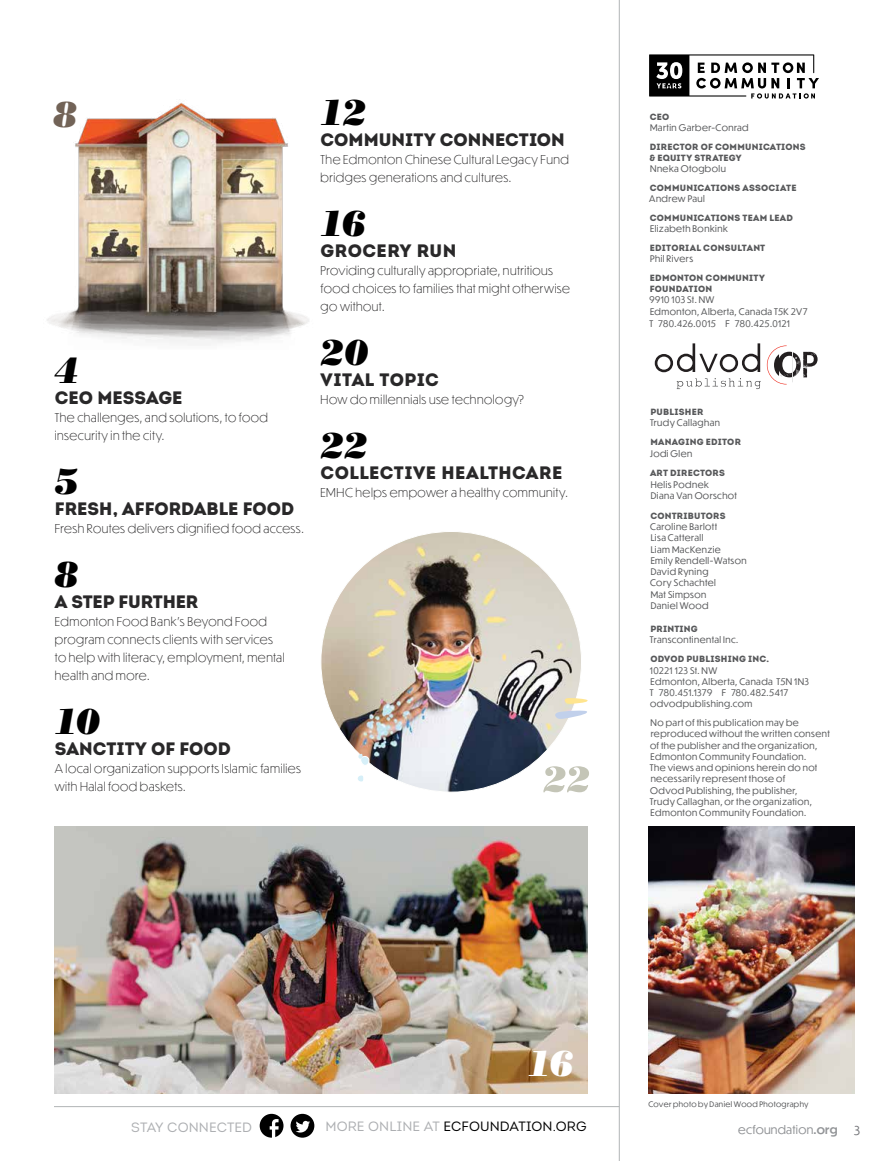
<style>
.page{position:relative;width:891px;height:1161px;background:#fff}
.page>*{position:absolute;margin:0;border:0;box-sizing:border-box;transform-origin:0 0}
.t1{font:italic 36px "Bodoni Poster";letter-spacing:-.055em;color:#000}
.t2{font:italic 36px "Bodoni Poster";color:#fff}
.t3{font:italic 36px "Bodoni Poster";color:#726357}
.t4{font:900 18px "Intro";color:#292829}
.t5{font:900 18px "Intro";letter-spacing:.025em;color:#292829}
.t6{font:900 18px "Intro";letter-spacing:.02em;color:#292829}
.t7{font:13.5px "Intro Regular Caps";letter-spacing:.01em;color:#000}
.t8{font:13.5px "Intro Regular Caps";letter-spacing:.005em;color:#adafb2}
.t9{font:300 12px/18px "Dunbar Tall";letter-spacing:.04em;color:#292829}
.t10{font:12px "Dunbar Tall";color:#76777b}
.t11{font:11.55px "Dunbar Tall";letter-spacing:.025em;color:#939598}
.t12{font:9px/11.2px "Dunbar Tall";letter-spacing:.05em;color:#58595b}
.t13{font:900 9px/11.2px "Intro";letter-spacing:.025em;color:#58595b}
.t14{font:7.5px "Dunbar Tall";letter-spacing:.045em;color:#58595b}
.s1{color:#adafb2}
.s2{font-weight:500}
</style>
<div class="page">
<img style="left:47px;top:102px;width:262px;height:243px">
<img style="left:54px;top:827px;width:533px;height:267px">
<hr style="left:619px;top:0;width:1px;height:1161px;background:#b1b4b6">
<hr style="left:54px;top:1106px;width:565px;height:1px;background:#b1b4b6">
<svg style="left:655px;top:343px;width:105px;height:29px"></svg>
<svg style="left:677px;top:378px;width:84px;height:11px"></svg>
<svg style="left:767px;top:345px;width:51px;height:40px"></svg>
<div style="left:291px;top:1114px;width:23px;height:24px;background:#000;border-radius:50%"></div>
<svg style="left:296px;top:1121px;width:14px;height:12px"></svg>
<div style="left:260px;top:1114px;width:24px;height:24px;background:#000;border-radius:50%"></div>
<svg style="left:270px;top:1119px;width:9px;height:19px"></svg>
<svg style="left:649px;top:54px;width:170px;height:45px"></svg>
<img style="left:649px;top:827px;width:206px;height:267px">
<img style="left:321px;top:531px;width:261px;height:261px;border-radius:130px">
<svg style="left:554px;top:710px;width:33px;height:10px"></svg>
<svg style="left:564px;top:698px;width:24px;height:6px"></svg>
<div style="left:361px;top:756px;width:8px;height:10px;background:#d6eff8;border-radius:4px"></div>
<div style="left:360px;top:756px;width:9px;height:10px;border:1px solid #fff;border-radius:4px"></div>
<svg style="left:358px;top:776px;width:5px;height:5px"></svg>
<svg style="left:358px;top:754px;width:5px;height:5px"></svg>
<svg style="left:543px;top:766px;width:46px;height:26px"></svg>
<h1 class="t3" style="left:53px;top:92px;width:26px">8</h1>
<h1 class="t1" style="left:55px;top:349px;width:26px">4</h1>
<h2 class="t4" style="left:55px;top:386px;width:129px">CEO MESSAGE</h2>
<h3 class="t9" style="left:55px;top:408px;width:215px">The challenges, and solutions, to food insecurity in the city.</h3>
<h1 class="t1" style="left:55px;top:460px;width:26px">5</h1>
<h2 class="t4" style="left:55px;top:497px;width:241px">FRESH, AFFORDABLE FOOD</h2>
<h3 class="t9" style="left:55px;top:519px;width:250px">Fresh Routes delivers dignified food access.</h3>
<h1 class="t1" style="left:55px;top:553px;width:26px">8</h1>
<h2 class="t4" style="left:55px;top:590px;width:145px">A STEP FURTHER</h2>
<h3 class="t9" style="left:55px;top:612px;width:231px">Edmonton Food Bank’s Beyond Food program connects clients with services to help with literacy, employment, mental health and more.</h3>
<h1 class="t1" style="left:55px;top:700px;width:47px">10</h1>
<h2 class="t4" style="left:55px;top:737px;width:178px">SANCTITY OF FOOD</h2>
<h3 class="t9" style="left:55px;top:759px;width:248px">A local organization supports Islamic families with Halal food baskets.</h3>
<h1 class="t1" style="left:321px;top:91px;width:48px">12</h1>
<h2 class="t4" style="left:321px;top:128px;width:246px">COMMUNITY CONNECTION</h2>
<h3 class="t9" style="left:321px;top:150px;width:250px">The Edmonton Chinese Cultural Legacy Fund bridges generations and cultures.</h3>
<h1 class="t1" style="left:321px;top:202px;width:47px">16</h1>
<h2 class="t5" style="left:321px;top:239px;width:137px">GROCERY RUN</h2>
<h3 class="t9" style="left:321px;top:261px;width:251px">Providing culturally appropriate, nutritious food choices to families that might otherwise go without.</h3>
<h1 class="t1" style="left:321px;top:331px;width:50px">20</h1>
<h2 class="t6" style="left:321px;top:368px;width:120px">VITAL TOPIC</h2>
<h3 class="t9" style="left:321px;top:390px;width:205px">How do millennials use technology?</h3>
<h1 class="t1" style="left:321px;top:424px;width:49px">22</h1>
<h2 class="t5" style="left:321px;top:461px;width:243px">COLLECTIVE HEALTHCARE</h2>
<h3 class="t9" style="left:321px;top:483px;width:249px">EMHC helps empower a healthy community.</h3>
<p class="t13" style="left:650px;top:111px;width:21px">CEO</p>
<p class="t12" style="left:650px;top:122px;width:100px">Martin Garber-Conrad</p>
<p class="t13" style="left:649px;top:141px;width:158px">DIRECTOR OF COMMUNICATIONS &amp; EQUITY STRATEGY</p>
<p class="t12" style="left:650px;top:163px;width:77px">Nneka Otogbolu</p>
<p class="t13" style="left:650px;top:182px;width:148px">COMMUNICATIONS ASSOCIATE</p>
<p class="t12" style="left:649px;top:193px;width:57px">Andrew Paul</p>
<p class="t13" style="left:650px;top:212px;width:145px">COMMUNICATIONS TEAM LEAD</p>
<p class="t12" style="left:650px;top:223px;width:79px">Elizabeth Bonkink</p>
<p class="t13" style="left:650px;top:242px;width:117px">EDITORIAL CONSULTANT</p>
<p class="t12" style="left:650px;top:253px;width:45px">Phil Rivers</p>
<p class="t13" style="left:650px;top:272px;width:116px">EDMONTON COMMUNITY<br>FOUNDATION</p>
<p class="t12" style="left:649px;top:294px;width:160px">9910 103 St. NW<br>Edmonton, Alberta, Canada T5K 2V7<br>T 780.426.0015 F 780.425.0121</p>
<p class="t13" style="left:650px;top:406px;width:55px">PUBLISHER</p>
<p class="t12" style="left:650px;top:417px;width:71px">Trudy Callaghan</p>
<p class="t13" style="left:651px;top:437px;width:92px">MANAGING EDITOR</p>
<p class="t12" style="left:650px;top:447px;width:44px">Jodi Glen</p>
<p class="t13" style="left:650px;top:467px;width:76px">ART DIRECTORS</p>
<p class="t12" style="left:651px;top:479px;width:88px">Helis Podnek<br>Diana Van Oorschot</p>
<p class="t13" style="left:650px;top:510px;width:77px">CONTRIBUTORS</p>
<p class="t12" style="left:650px;top:521px;width:98px">Caroline Barlott<br>Lisa Catterall<br>Liam MacKenzie<br>Emily Rendell-Watson<br>David Ryning<br>Cory Schachtel<br>Mat Simpson<br>Daniel Wood</p>
<p class="t13" style="left:650px;top:623px;width:49px">PRINTING</p>
<p class="t12" style="left:650px;top:633px;width:90px">Transcontinental Inc.</p>
<p class="t13" style="left:650px;top:653px;width:120px">ODVOD PUBLISHING INC.</p>
<p class="t12" style="left:650px;top:664px;width:161px">10221 123 St. NW<br>Edmonton, Alberta, Canada T5N 1N3<br>T 780.451.1379 F 780.482.5417 odvodpublishing.com</p>
<p class="t12" style="left:650px;top:717px;width:181px">No part of this publication may be reproduced without the written consent of the publisher and the organization, Edmonton Community Foundation.<br>The views and opinions herein do not necessarily represent those of<br>Odvod Publishing, the publisher,<br>Trudy Callaghan, or the organization, Edmonton Community Foundation.</p>
<h3 class="t8" style="left:131px;top:1119px;width:122px">STAY CONNECTED</h3>
<h1 class="t2" style="left:528px;top:1042px;width:47px">16</h1>
<h3 class="t7" style="left:325px;top:1118px;width:263px"><span class="s1">MORE ONLINE AT</span> ECFOUNDATION.ORG</h3>
<p class="t14" style="left:649px;top:1099px;width:161px">Cover photo by Daniel Wood Photography</p>
<p class="t11" style="left:738px;top:1121px;width:101px">ecfoundation<span class="s2">.org</span></p>
<h3 class="t10" style="left:854px;top:1122px;width:7px">3</h3>
</div>
